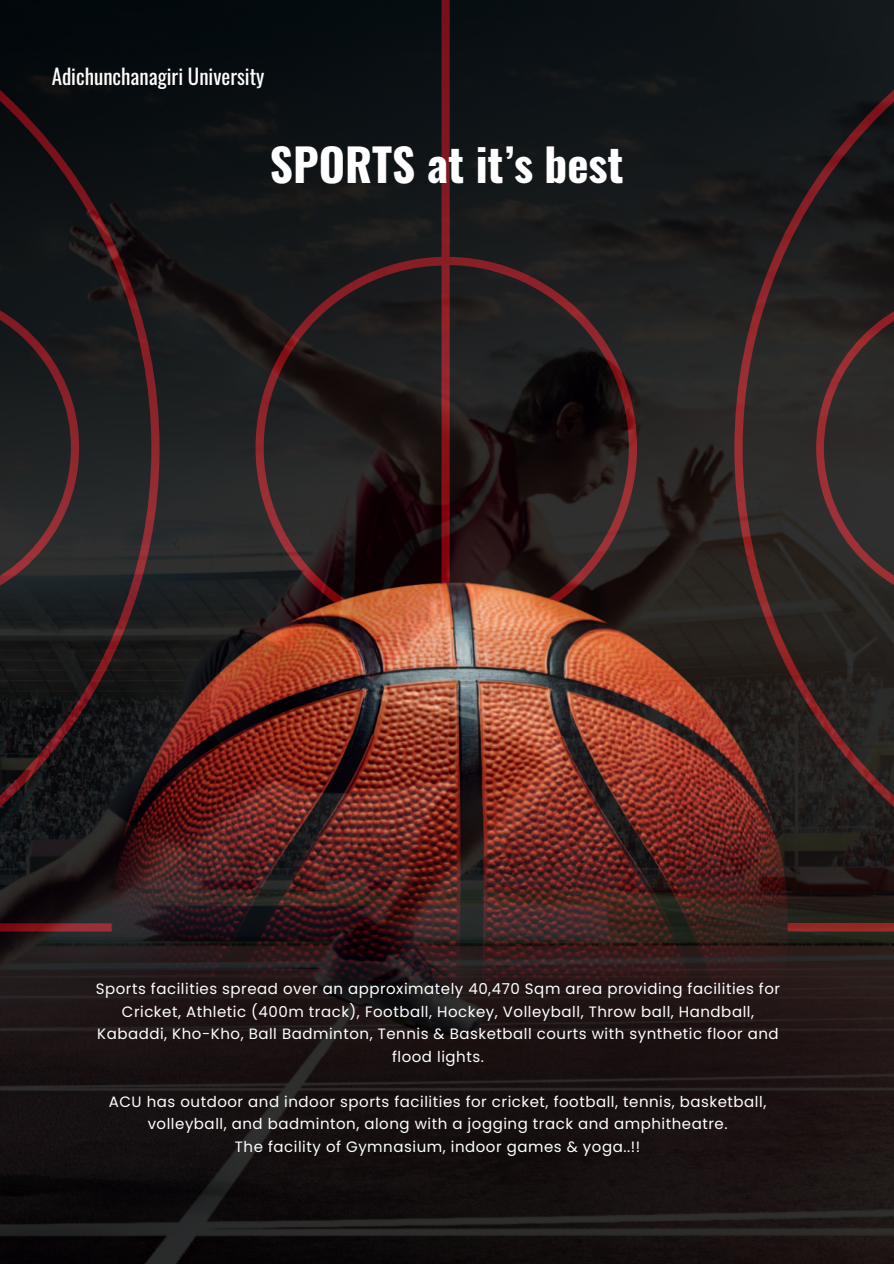
<style>
.page{position:relative;width:894px;height:1264px;background:#fff}
.page>*{position:absolute;margin:0;border:0;box-sizing:border-box;transform-origin:0 0}
.t1{font:700 45px "Oswald";color:#fff}
.t2{font:21px "Oswald";color:#fff}
.t3{font:15px/22.5px "Poppins";letter-spacing:.035em;color:#fff;text-align:center}
</style>
<div class="page">
<img style="left:0;top:0;width:893px;height:1263px">
<h2 class="t2" style="left:52px;top:57px;width:214px">Adichunchanagiri University</h2>
<h1 class="t1" style="left:270px;top:141px;width:355px">SPORTS at it9s best</h1>
<p class="t3" style="left:96px;top:978px;width:685px">Sports facilities spread over an approximately 40,470 Sqm area providing facilities for Cricket, Athletic (400m track), Football, Hockey, Volleyball, Throw ball, Handball, Kabaddi, Kho-Kho, Ball Badminton, Tennis &amp; Basketball courts with synthetic floor and flood lights.</p>
<p class="t3" style="left:109px;top:1090px;width:659px">ACU has outdoor and indoor sports facilities for cricket, football, tennis, basketball, volleyball, and badminton, along with a jogging track and amphitheatre.<br>The facility of Gymnasium, indoor games &amp; yoga..!!</p>
</div>
